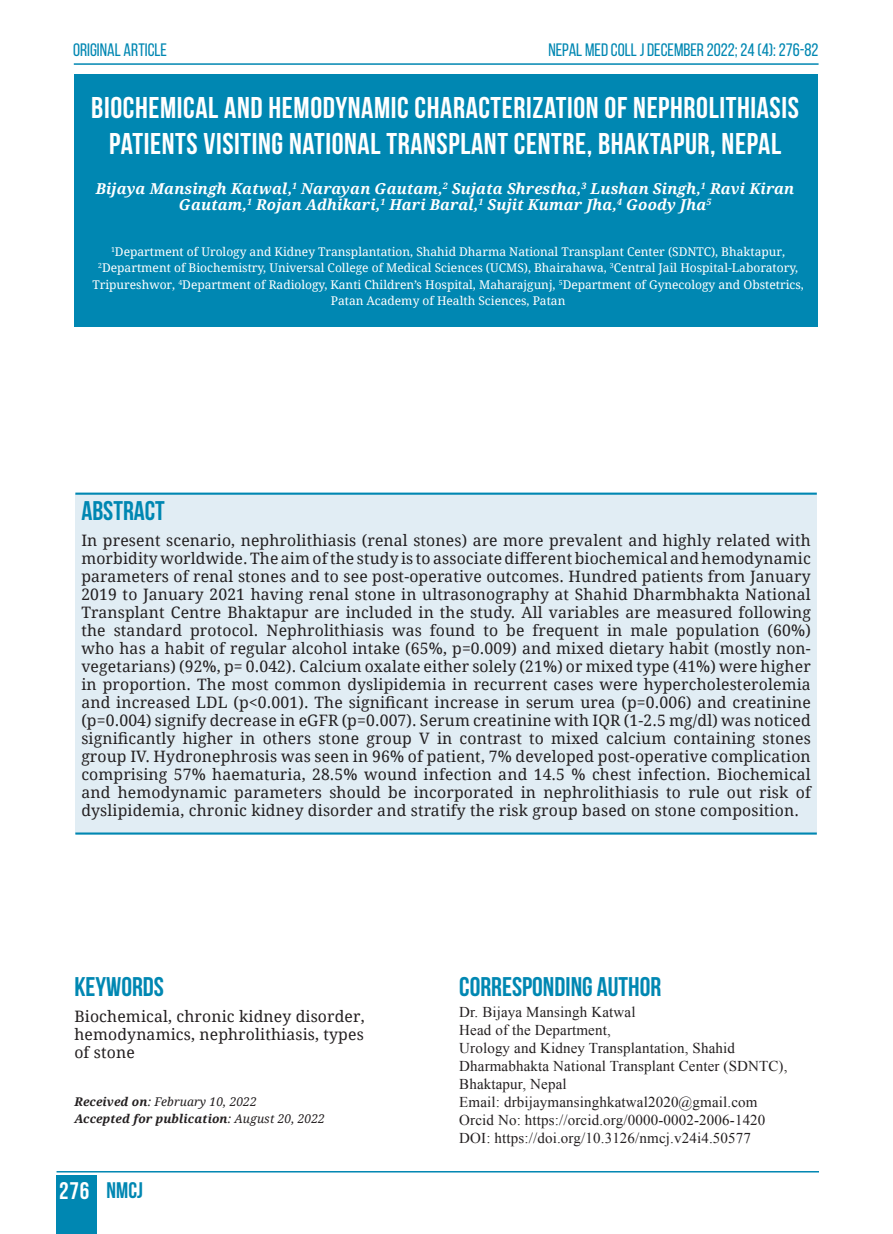
<style>
.page{position:relative;width:893px;height:1234px;background:#fff}
.page>*{position:absolute;margin:0;border:0;box-sizing:border-box;transform-origin:0 0}
.t1{font:700 30px/36px "Bebas Neue";letter-spacing:.02em;color:#fff;text-align:center}
.subhead{font:700 27px "Bebas Neue";color:#0087b2}
.t2{font:700 22.5px "Bebas Neue";color:#0087b2}
.t3{font:18px "Bebas Neue";color:#0087b2}
.t4{font:700 16.5px "Bebas Neue";letter-spacing:.04em;color:#0087b2}
.MAIN_TEXT_PARA{font:15.75px/18px "Droid Serif";letter-spacing:.01em;color:#231f20;text-align:justify}
.t5{font:15px/18px "Times New Roman";letter-spacing:.01em;color:#231f20}
.MAIN_TEXT_PARA-2{font:italic 700 15px/16.5px "Droid Serif";letter-spacing:.01em;color:#fff;text-align:center}
.t6{font:12px/16.5px "Droid Serif";color:#fff;text-align:center}
.t7{font:italic 700 12px "Droid Serif";letter-spacing:.01em;color:#231f20}
.t8{font:italic 12px "Droid Serif";letter-spacing:.01em;color:#231f20}
.s1{font-weight:700}
.s2{font-weight:400}
.s3{font-size:24px;color:#fff}
</style>
<div class="page">
<hr style="left:74px;top:63px;width:745px;height:2px;background:#0087b2">
<div style="left:57px;top:1174px;width:40px;height:59px;background:#0087b2"></div>
<hr style="left:57px;top:1170px;width:762px;height:2px;background:#0087b2">
<div style="left:74px;top:74px;width:744px;height:252px;background:#0087b2"></div>
<div style="left:75px;top:493px;width:742px;height:340px;background:#e1edf4"></div>
<hr style="left:75px;top:492px;width:742px;height:2px;background:#0087b2">
<hr style="left:75px;top:832px;width:742px;height:2px;background:#0087b2">
<p class="t3" style="left:73px;top:40px;width:95px">ORIGINAL ARTICLE</p>
<p class="t3" style="left:548px;top:40px;width:272px">NEPAL MED COLL J DECEMBER 2022; 24 (4): 276-82</p>
<p class="t4" style="left:73px;top:44px;width:189px">NEPAL MEDICAL COLLEGE JOURNAL</p>
<p class="t1" style="left:91px;top:89px;width:709px">BIOCHEMICAL AND HEMODYNAMIC CHARACTERIZATION OF NEPHROLITHIASIS<br>PATIENTS VISITING NATIONAL TRANSPLANT CENTRE, BHAKTAPUR, NEPAL</p>
<p class="MAIN_TEXT_PARA-2" style="left:96px;top:179px;width:700px">Bijaya Mansingh Katwal,<sup>1</sup> Narayan Gautam,<sup>2</sup> Sujata Shrestha,<sup>3</sup> Lushan Singh,<sup>1</sup> Ravi Kiran<br>Gautam,<sup>1</sup> Rojan Adhikari,<sup>1</sup> Hari Baral,<sup>1</sup> Sujit Kumar Jha,<sup>4</sup> Goody Jha<sup>5</sup></p>
<p class="t6" style="left:92px;top:243px;width:713px"><sup>1</sup>Department of Urology and Kidney Transplantation, Shahid Dharma National Transplant Center (SDNTC), Bhaktapur, <sup>2</sup>Department of Biochemistry, Universal College of Medical Sciences (UCMS), Bhairahawa, <sup>3</sup>Central Jail Hospital-Laboratory, Tripureshwor, <sup>4</sup>Department of Radiology, Kanti Children’s Hospital, Maharajgunj, <sup>5</sup>Department of Gynecology and Obstetrics, Patan Academy of Health Sciences, Patan</p>
<p class="subhead" style="left:81px;top:495px;width:85px">ABSTRACT</p>
<p class="MAIN_TEXT_PARA" style="left:81px;top:531px;width:731px">In present scenario, nephrolithiasis (renal stones) are more prevalent and highly related with morbidity worldwide. The aim of the study is to associate different biochemical and hemodynamic parameters of renal stones and to see post-operative outcomes. Hundred patients from January 2019 to January 2021 having renal stone in ultrasonography at Shahid Dharmbhakta National Transplant Centre Bhaktapur are included in the study. All variables are measured following the standard protocol. Nephrolithiasis was found to be frequent in male population (60%) who has a habit of regular alcohol intake (65%, p=0.009) and mixed dietary habit (mostly non&shy;vegetarians) (92%, p= 0.042). Calcium oxalate either solely (21%) or mixed type (41%) were higher in proportion. The most common dyslipidemia in recurrent cases were hypercholesterolemia and increased LDL (p&lt;0.001). The significant increase in serum urea (p=0.006) and creatinine (p=0.004) signify decrease in eGFR (p=0.007). Serum creatinine with IQR (1-2.5 mg/dl) was noticed significantly higher in others stone group V in contrast to mixed calcium containing stones group IV. Hydronephrosis was seen in 96% of patient, 7% developed post-operative complication comprising 57% haematuria, 28.5% wound infection and 14.5 % chest infection. Biochemical and hemodynamic parameters should be incorporated in nephrolithiasis to rule out risk of dyslipidemia, chronic kidney disorder and stratify the risk group based on stone composition.</p>
<p class="subhead" style="left:74px;top:971px;width:91px">KEYWORDS</p>
<p class="MAIN_TEXT_PARA" style="left:74px;top:1007px;width:292px">Biochemical, chronic kidney disorder, hemodynamics, nephrolithiasis, types of stone</p>
<p class="t8" style="left:74px;top:1093px;width:184px"><span class="s1">Received on</span>: February 10, 2022</p>
<p class="t7" style="left:74px;top:1109px;width:252px">Accepted for publication<span class="s2">: August 20, 2022</span></p>
<h3 class="t2" style="left:59px;top:1177px;width:85px"><span class="s3">276</span> NMCJ</h3>
<p class="subhead" style="left:459px;top:971px;width:204px">CORRESPONDING AUTHOR</p>
<p class="t5" style="left:459px;top:1002px;width:178px">Dr. Bijaya Mansingh Katwal</p>
<p class="t5" style="left:459px;top:1020px;width:153px">Head of the Department,</p>
<p class="t5" style="left:459px;top:1038px;width:330px">Urology and Kidney Transplantation, Shahid<br>Dharmabhakta National Transplant Center (SDNTC),<br>Bhaktapur, Nepal</p>
<p class="t5" style="left:459px;top:1092px;width:300px">Email: drbijaymansinghkatwal2020@gmail.com</p>
<p class="t5" style="left:459px;top:1110px;width:308px">Orcid No: https://orcid.org/0000-0002-2006-1420</p>
<p class="t5" style="left:459px;top:1128px;width:293px">DOI: https://doi.org/10.3126/nmcj.v24i4.50577</p>
</div>
